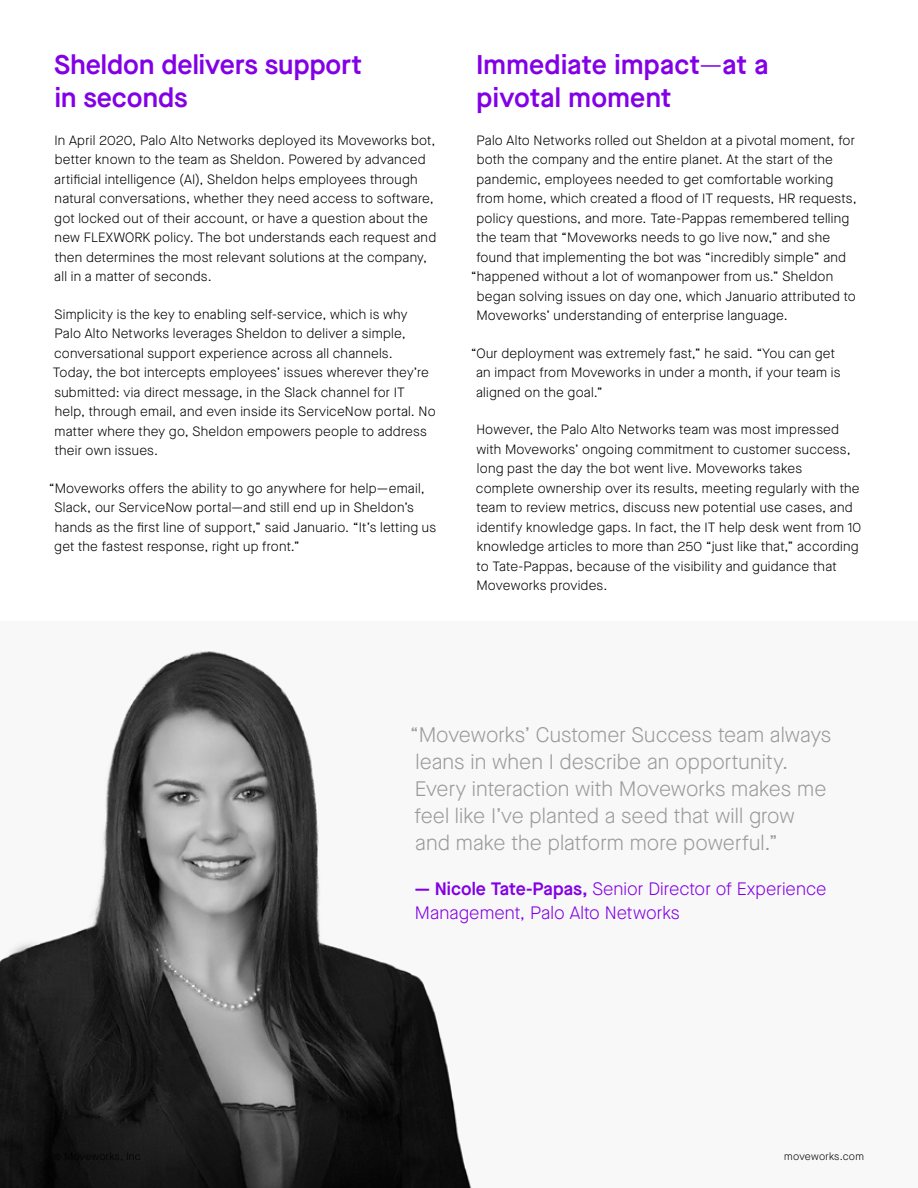
<style>
.page{position:relative;width:918px;height:1188px;background:#fff}
.page>*{position:absolute;margin:0;border:0;box-sizing:border-box;transform-origin:0 0}
.t1{font:600 27px/33px "Maison Neue";letter-spacing:.005em;color:#8300e6}
.t2{font:300 21px/27px "Maison Neue";color:#9a9a9a}
.t3{font:300 18px/24px "Maison Neue";letter-spacing:.005em;color:#8300e6}
.t4{font:300 13.5px/19.5px "Maison Neue";letter-spacing:.015em;color:#000}
.t5{font:300 10.5px "Maison Neue";letter-spacing:.02em;color:#000}
.s1{font-weight:300}
.s2{font-weight:600}
</style>
<div class="page">
<img style="left:0;top:651px;width:472px;height:537px">
<h1 class="t1" style="left:54px;top:48px;width:309px">Sheldon delivers support in seconds</h1>
<p class="t4" style="left:54px;top:130px;width:383px">In April 2020, Palo Alto Networks deployed its Moveworks bot, better known to the team as Sheldon. Powered by advanced artificial intelligence (AI), Sheldon helps employees through natural conversations, whether they need access to software, got locked out of their account, or have a question about the new FLEXWORK policy. The bot understands each request and then determines the most relevant solutions at the company, all in a matter of seconds.</p>
<p class="t4" style="left:53px;top:304px;width:384px">Simplicity is the key to enabling self-service, which is why Palo Alto Networks leverages Sheldon to deliver a simple, conversational support experience across all channels.<br>Today, the bot intercepts employees’ issues wherever they’re submitted: via direct message, in the Slack channel for IT help, through email, and even inside its ServiceNow portal. No matter where they go, Sheldon empowers people to address their own issues.</p>
<p class="t4" style="left:54px;top:478px;width:383px;text-indent:-5px">“Moveworks offers the ability to go anywhere for help—email, Slack, our ServiceNow portal—and still end up in Sheldon’s hands as the first line of support,” said Januario. “It’s letting us get the fastest response, right up front.”</p>
<h1 class="t1" style="left:476px;top:48px;width:294px">Immediate impact<span class="s1">—</span>at a pivotal moment</h1>
<p class="t4" style="left:476px;top:130px;width:380px">Palo Alto Networks rolled out Sheldon at a pivotal moment, for</p>
<p class="t4" style="left:477px;top:150px;width:358px">both the company and the entire planet. At the start of the</p>
<p class="t4" style="left:477px;top:169px;width:358px">pandemic, employees needed to get comfortable working</p>
<p class="t4" style="left:476px;top:189px;width:382px">from home, which created a flood of IT requests, HR requests,</p>
<p class="t4" style="left:477px;top:208px;width:374px">policy questions, and more. Tate-Pappas remembered telling</p>
<p class="t4" style="left:477px;top:228px;width:355px">the team that “Moveworks needs to go live now,” and she</p>
<p class="t4" style="left:476px;top:247px;width:371px">found that implementing the bot was “incredibly simple” and</p>
<p class="t4" style="left:471px;top:267px;width:364px">“happened without a lot of womanpower from us.” Sheldon</p>
<p class="t4" style="left:477px;top:286px;width:381px">began solving issues on day one, which Januario attributed to</p>
<p class="t4" style="left:476px;top:306px;width:313px">Moveworks’ understanding of enterprise language.</p>
<p class="t4" style="left:476px;top:343px;width:366px;text-indent:-5px">“Our deployment was extremely fast,” he said. “You can get an impact from Moveworks in under a month, if your team is aligned on the goal.”</p>
<p class="t4" style="left:476px;top:420px;width:387px">However, the Palo Alto Networks team was most impressed with Moveworks’ ongoing commitment to customer success, long past the day the bot went live. Moveworks takes complete ownership over its results, meeting regularly with the team to review metrics, discuss new potential use cases, and identify knowledge gaps. In fact, the IT help desk went from 10 knowledge articles to more than 250 “just like that,” according to Tate-Pappas, because of the visibility and guidance that Moveworks provides.</p>
<h2 class="t2" style="left:410px;top:721px;width:423px">“Moveworks’ Customer Success team always leans in when I describe an opportunity.<br>Every interaction with Moveworks makes me feel like I’ve planted a seed that will grow<br>and make the platform more powerful.”</h2>
<h3 class="t3" style="left:415px;top:877px;width:413px"><span class="s2">— Nicole Tate-Papas,</span> Senior Director of Experience<br>Management, Palo Alto Networks</h3>
<p class="t5" style="left:784px;top:1149px;width:81px">moveworks.com</p>
</div>
